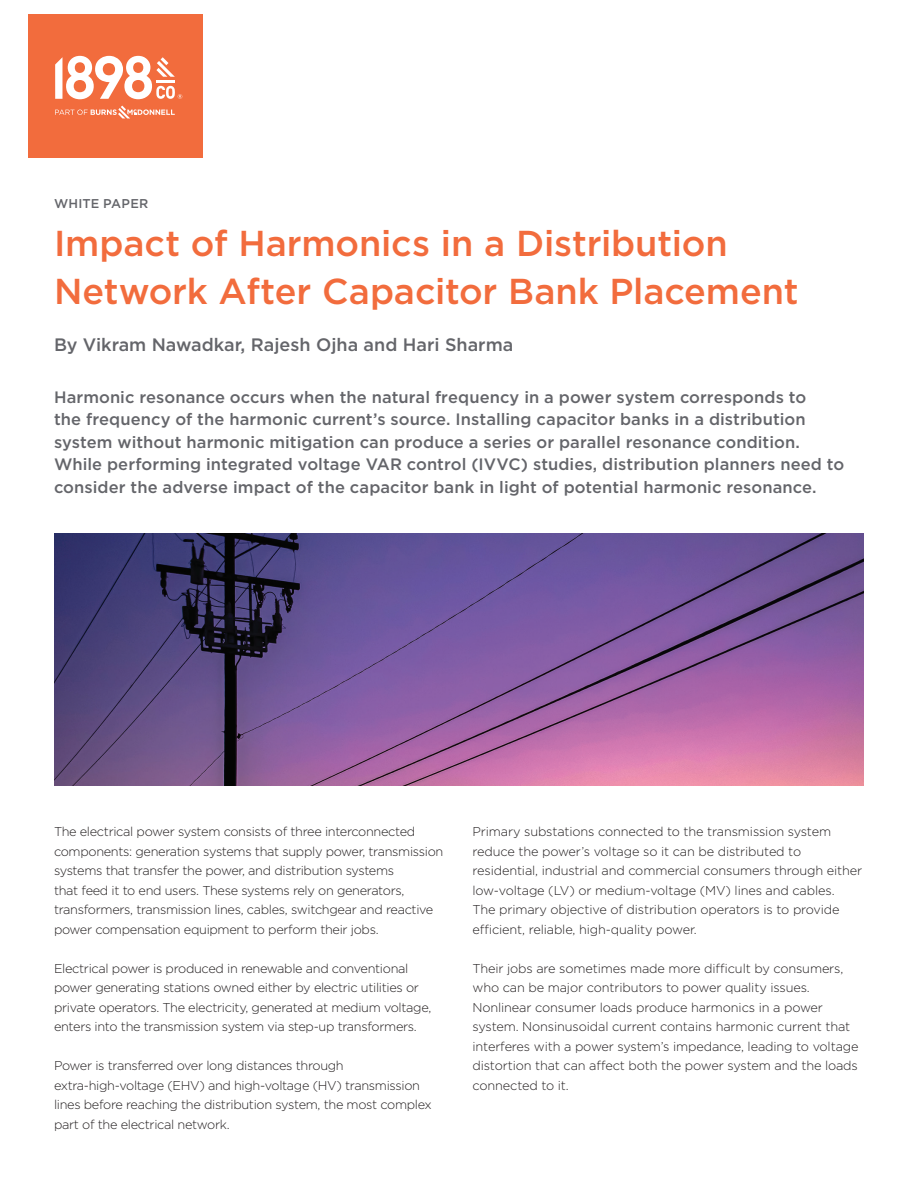
<style>
.page{position:relative;width:918px;height:1188px;background:#fff}
.page>*{position:absolute;margin:0;border:0;box-sizing:border-box;transform-origin:0 0}
.Front_Page_-_Headlin{font:500 36px/48px "Gotham";letter-spacing:-.005em;color:#f26c3d}
.Front_Page_-_Author{font:500 18px "Gotham";color:#64656a}
.Front_Page_-_Intro_T{font:500 16.5px/22.5px "Gotham";letter-spacing:.005em;color:#64656a}
.Body_Text{font:300 12.75px/19.5px "Gotham";letter-spacing:-.025em;color:#231f20}
.Front_Page_-_Main_Ti{font:500 12.75px "Gotham";letter-spacing:.015em;color:#64656a}
</style>
<div class="page">
<div style="left:28px;top:14px;width:175px;height:144px;background:#f26c3d"></div>
<svg style="left:55px;top:106px;width:120px;height:12px"></svg>
<svg style="left:55px;top:56px;width:127px;height:43px"></svg>
<img style="left:54px;top:534px;width:810px;height:251px">
<p class="Front_Page_-_Main_Ti" style="left:54px;top:196px;width:96px">WHITE PAPER</p>
<p class="Front_Page_-_Headlin" style="left:54px;top:219px;width:746px">Impact of Harmonics in a Distribution<br>Network After Capacitor Bank Placement</p>
<p class="Front_Page_-_Author" style="left:54px;top:333px;width:461px">By Vikram Nawadkar, Rajesh Ojha and Hari Sharma</p>
<p class="Front_Page_-_Intro_T" style="left:54px;top:386px;width:792px">Harmonic resonance occurs when the natural frequency in a power system corresponds to<br>the frequency of the harmonic current’s source. Installing capacitor banks in a distribution system without harmonic mitigation can produce a series or parallel resonance condition.<br>While performing integrated voltage VAR control (IVVC) studies, distribution planners need to consider the adverse impact of the capacitor bank in light of potential harmonic resonance.</p>
<p class="Body_Text" style="left:54px;top:821px;width:391px">The electrical power system consists of three interconnected components: generation systems that supply power, transmission systems that transfer the power, and distribution systems<br>that feed it to end users. These systems rely on generators, transformers, transmission lines, cables, switchgear and reactive power compensation equipment to perform their jobs.</p>
<p class="Body_Text" style="left:54px;top:958px;width:379px">Electrical power is produced in renewable and conventional power generating stations owned either by electric utilities or private operators. The electricity, generated at medium voltage, enters into the transmission system via step-up transformers.</p>
<p class="Body_Text" style="left:54px;top:1055px;width:379px">Power is transferred over long distances through extra-high-voltage (EHV) and high-voltage (HV) transmission lines before reaching the distribution system, the most complex part of the electrical network.</p>
<p class="Body_Text" style="left:472px;top:821px;width:391px">Primary substations connected to the transmission system reduce the power’s voltage so it can be distributed to residential, industrial and commercial consumers through either low-voltage (LV) or medium-voltage (MV) lines and cables.<br>The primary objective of distribution operators is to provide efficient, reliable, high-quality power.</p>
<p class="Body_Text" style="left:472px;top:958px;width:388px">Their jobs are sometimes made more difficult by consumers, who can be major contributors to power quality issues.<br>Nonlinear consumer loads produce harmonics in a power system. Nonsinusoidal current contains harmonic current that interferes with a power system’s impedance, leading to voltage distortion that can affect both the power system and the loads connected to it.</p>
</div>
